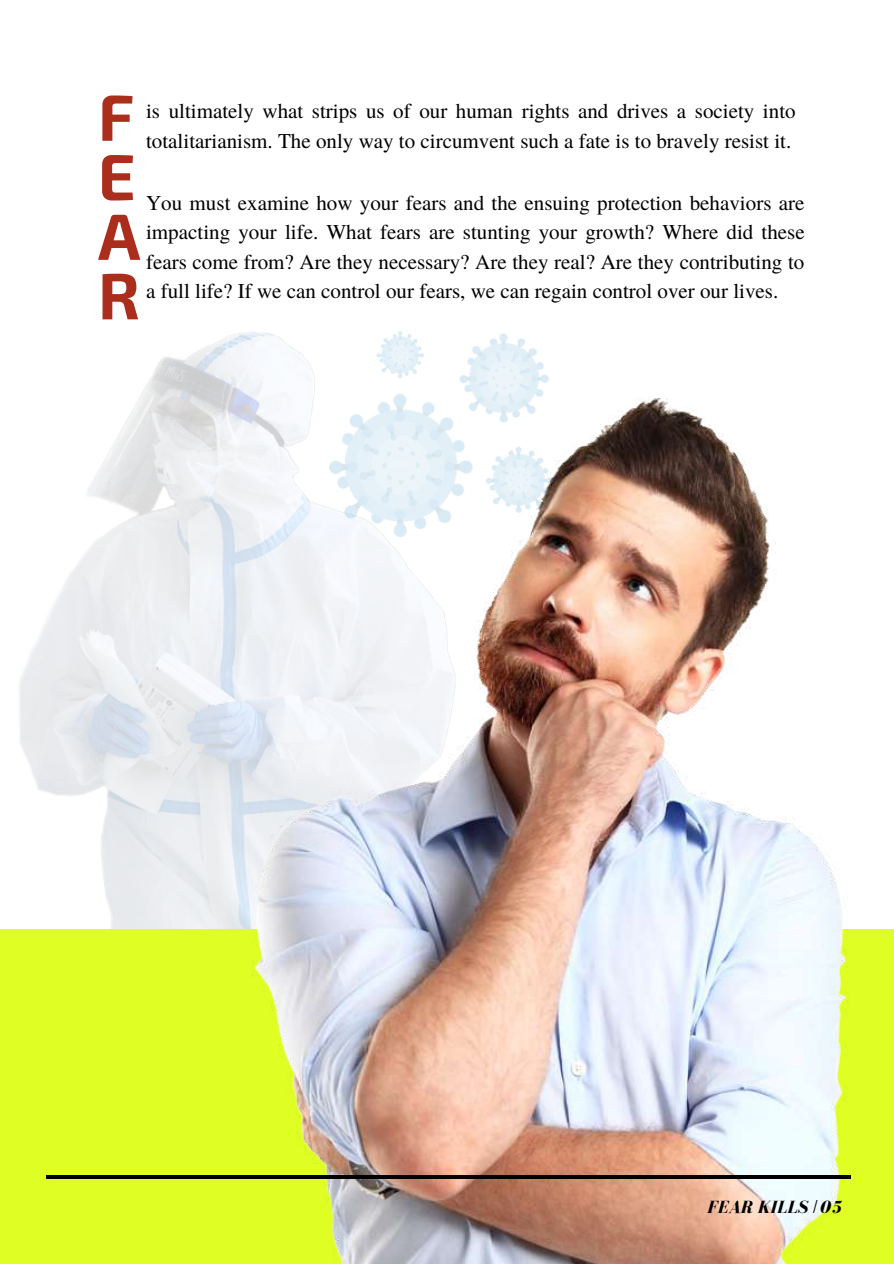
<style>
.page{position:relative;width:894px;height:1264px;background:#fff}
.page>*{position:absolute;margin:0;border:0;box-sizing:border-box;transform-origin:0 0}
.t1{font:700 65.25px/59.6px "Exo 2";color:#ab2e1d;text-align:justify}
.t2{font:21px/29.2px "Te X Gyre Termes";color:#000;text-align:justify}
.t3{font:italic 700 18.15px "Bodoni FLF";color:#000}
</style>
<div class="page">
<img style="left:19px;top:331px;width:383px;height:598px">
<div style="left:0;top:929px;width:893px;height:334px;background:#dfff24"></div>
<img style="left:251px;top:397px;width:600px;height:866px">
<img style="left:329px;top:332px;width:222px;height:205px">
<hr style="left:46px;top:1175px;width:804px;height:3px;background:#000">
<h1 class="t1" style="left:98px;top:84px;width:44px">F E A R</h1>
<p class="t2" style="left:146px;top:96px;width:651px">is ultimately what strips us of our human rights and drives a society into totalitarianism. The only way to circumvent such a fate is to bravely resist it.</p>
<p class="t2" style="left:146px;top:187px;width:660px">You must examine how your fears and the ensuing protection behaviors are impacting your life. What fears are stunting your growth? Where did these fears come from? Are they necessary? Are they real? Are they contributing to a full life? If we can control our fears, we can regain control over our lives.</p>
<p class="t3" style="left:707px;top:1197px;width:137px">FEAR KILLS | 05</p>
</div>
